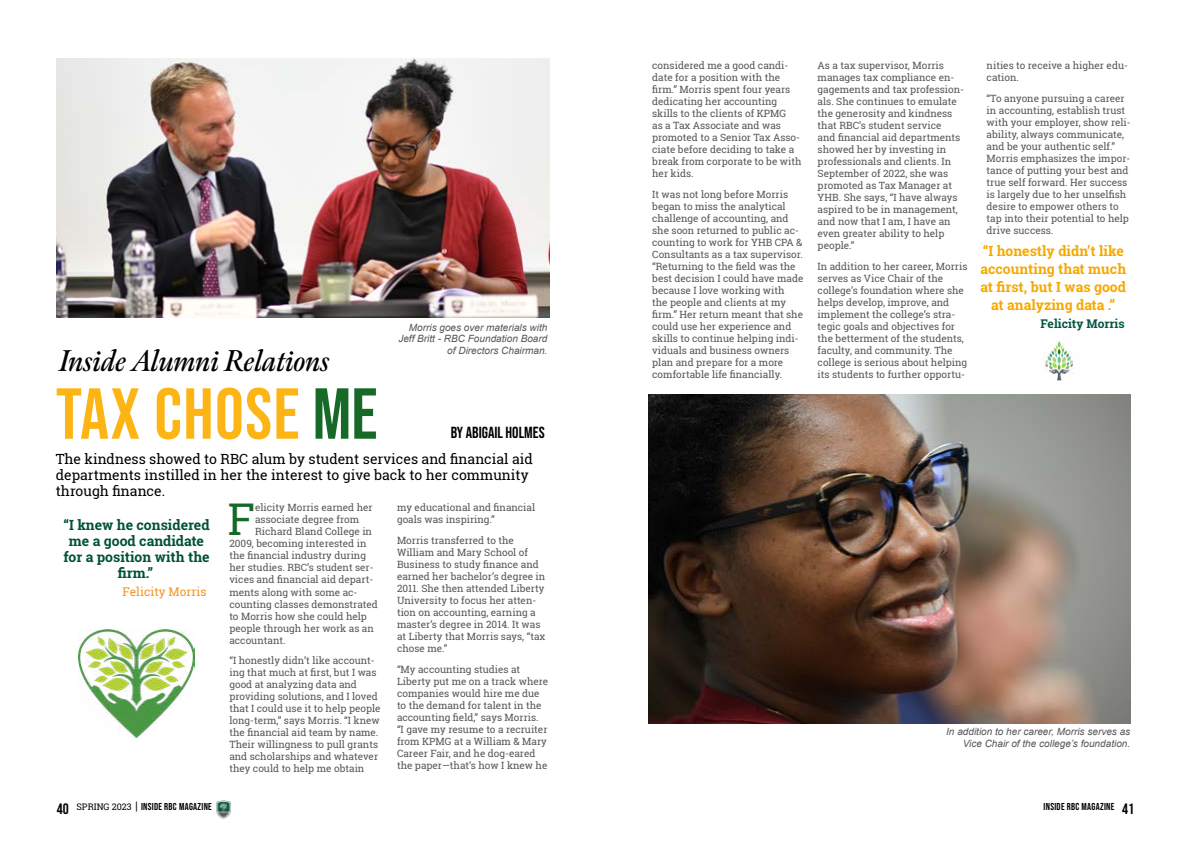
<style>
.page{position:relative;width:1191px;height:842px;background:#fff}
.page>*{position:absolute;margin:0;border:0;box-sizing:border-box;transform-origin:0 0}
.t1{font:72px "Bebas Neue";letter-spacing:.02em;color:#fcb515}
.t2{font:43.8px "Roboto Slab";color:#176928}
.t3{font:italic 600 30px "Meno Display Condensed";color:#000}
.t4{font:16px "Bebas Neue";color:#000}
.t5{font:15px "Bebas Neue";color:#000}
.t6{font:14px/16px "Roboto Slab";color:#000}
.t7{font:700 14px/18px "Roboto Slab";color:#f6a800;text-align:center}
.t8{font:700 14px/16px "Roboto Slab";color:#00523a;text-align:center}
.t9{font:12px "Roboto Slab";color:#f7941f}
.t10{font:700 12px "Roboto Slab";color:#045541}
.t11{font:10px/12px "Roboto Slab";color:#565659}
.t12{font:italic 10px/11.5px "Arial";color:#565659;text-align:right}
.t13{font:10px "Bebas Neue";letter-spacing:.03em;color:#000}
.s1{color:#176928}
.s2{font-family:"Roboto Slab";font-size:9px}
.s3{font-family:"PT Sans";font-size:12px}
</style>
<div class="page">
<img style="left:216px;top:801px;width:15px;height:18px">
<img style="left:57px;top:59px;width:492px;height:258px">
<img style="left:648px;top:394px;width:482px;height:329px">
<img style="left:79px;top:629px;width:115px;height:109px">
<img style="left:1045px;top:341px;width:29px;height:39px">
<h3 class="t3" style="left:60px;top:343px;width:272px">Inside Alumni Relations</h3>
<h1 class="t1" style="left:56px;top:374px;width:323px">TAX CHOSE <span class="s1">ME</span></h1>
<p class="t12" style="left:398px;top:322px;width:150px">Morris goes over materials with<br>Jeff Britt - RBC Foundation Board of Directors Chairman.</p>
<h3 class="t4" style="left:451px;top:423px;width:95px">BY ABIGAIL HOLMES</h3>
<h3 class="t6" style="left:56px;top:451px;width:478px">The kindness showed to RBC alum by student services and financial aid departments instilled in her the interest to give back to her community through finance.</h3>
<h3 class="t8" style="left:63px;top:517px;width:148px">“I knew he considered me a good candidate for a position with the firm.”</h3>
<p class="t9" style="left:123px;top:584px;width:85px">Felicity Morris</p>
<p class="t11" style="left:397px;top:502px;width:140px">my educational and financial goals was inspiring.”</p>
<p class="t11" style="left:397px;top:534px;width:150px">Morris transferred to the<br>William and Mary School of<br>Business to study finance and earned her bachelor’s degree in<br>2011. She then attended Liberty<br>University to focus her atten&shy;tion on accounting, earning a master’s degree in 2014. It was at Liberty that Morris says, “tax chose me.”</p>
<p class="t11" style="left:397px;top:663px;width:153px">“My accounting studies at<br>Liberty put me on a track where companies would hire me due to the demand for talent in the accounting field,” says Morris.<br>“I gave my resume to a recruiter from KPMG at a William &amp; Mary<br>Career Fair, and he dog-eared the paper—that’s how I knew he</p>
<h2 class="t2" style="left:228px;top:490px;width:29px">F</h2>
<p class="t11" style="left:255px;top:502px;width:119px">elicity Morris earned her</p>
<p class="t11" style="left:255px;top:514px;width:105px">associate degree from</p>
<p class="t11" style="left:255px;top:526px;width:118px">Richard Bland College in</p>
<p class="t11" style="left:229px;top:538px;width:138px">2009, becoming interested in</p>
<p class="t11" style="left:229px;top:550px;width:138px">the financial industry during</p>
<p class="t11" style="left:229px;top:562px;width:146px">her studies. RBC’s student ser-</p>
<p class="t11" style="left:229px;top:574px;width:145px">vices and financial aid depart-</p>
<p class="t11" style="left:229px;top:586px;width:130px">ments along with some ac-</p>
<p class="t11" style="left:229px;top:598px;width:150px">counting classes demonstrated</p>
<p class="t11" style="left:229px;top:610px;width:139px">to Morris how she could help</p>
<p class="t11" style="left:229px;top:622px;width:146px">people through her work as an</p>
<p class="t11" style="left:229px;top:634px;width:58px">accountant.</p>
<p class="t11" style="left:229px;top:654px;width:153px">“I honestly didn’t like account&shy;ing that much at first, but I was good at analyzing data and providing solutions, and I loved that I could use it to help people long-term,” says Morris. “I knew the financial aid team by name.<br>Their willingness to pull grants and scholarships and whatever they could to help me obtain</p>
<p class="t11" style="left:652px;top:59px;width:151px">considered me a good candi&shy;date for a position with the firm.” Morris spent four years dedicating her accounting skills to the clients of KPMG<br>as a Tax Associate and was promoted to a Senior Tax Asso&shy;ciate before deciding to take a break from corporate to be with her kids.</p>
<p class="t11" style="left:652px;top:188px;width:153px">It was not long before Morris began to miss the analytical challenge of accounting, and she soon returned to public ac&shy;counting to work for YHB CPA &amp;<br>Consultants as a tax supervisor. “Returning to the field was the best decision I could have made because I love working with<br>the people and clients at my firm.” Her return meant that she could use her experience and skills to continue helping indi&shy;viduals and business owners plan and prepare for a more comfortable life financially.</p>
<p class="t11" style="left:817px;top:59px;width:148px">As a tax supervisor, Morris manages tax compliance en&shy;gagements and tax profession&shy;als. She continues to emulate the generosity and kindness that RBC’s student service<br>and financial aid departments showed her by investing in professionals and clients. In<br>September of 2022, she was promoted as Tax Manager at<br>YHB. She says, “I have always aspired to be in management, and now that I am, I have an even greater ability to help people.”</p>
<p class="t11" style="left:817px;top:260px;width:151px">In addition to her career, Morris serves as Vice Chair of the college’s foundation where she helps develop, improve, and implement the college’s stra&shy;tegic goals and objectives for the betterment of the students, faculty, and community. The college is serious about helping its students to further opportu-</p>
<p class="t11" style="left:986px;top:59px;width:143px">nities to receive a higher edu&shy;cation.</p>
<p class="t11" style="left:986px;top:92px;width:146px">“To anyone pursuing a career in accounting, establish trust with your employer, show reli&shy;ability, always communicate, and be your authentic self.”<br>Morris emphasizes the impor&shy;tance of putting your best and true self forward. Her success is largely due to her unselfish desire to empower others to tap into their potential to help drive success.</p>
<h3 class="t7" style="left:980px;top:241px;width:147px">“I honestly didn’t like accounting that much at first, but I was good at analyzing data .”</h3>
<p class="t10" style="left:1040px;top:315px;width:86px">Felicity Morris</p>
<p class="t12" style="left:946px;top:725px;width:185px;line-height:12px">In addition to her career, Morris serves as<br>Vice Chair of the college’s foundation.</p>
<p class="t13" style="left:76px;top:801px;width:137px"><span class="s2">SPRING 2023</span> <span class="s3">|</span> INSIDE RBC MAGAZINE</p>
<p class="t13" style="left:1043px;top:801px;width:72px">INSIDE RBC MAGAZINE</p>
<h3 class="t5" style="left:57px;top:801px;width:13px">40</h3>
<h3 class="t5" style="left:1122px;top:801px;width:13px">41</h3>
</div>
